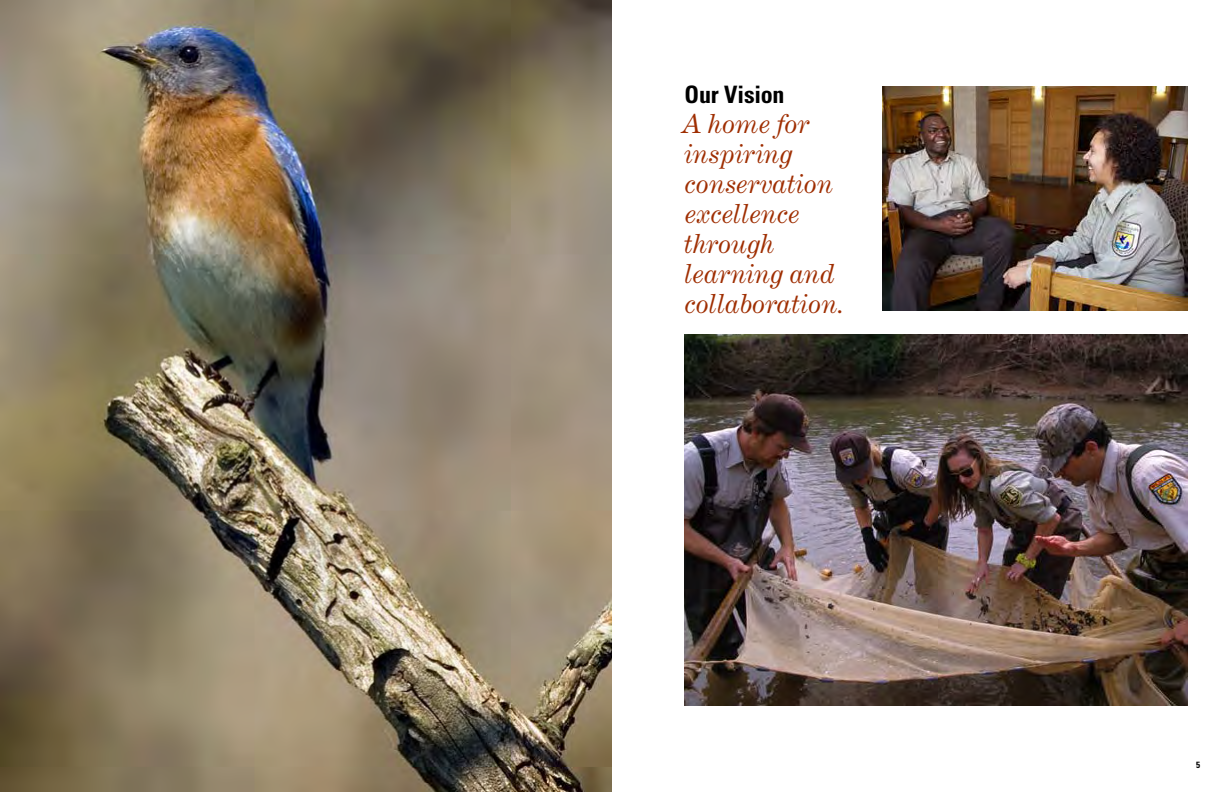
<style>
.page{position:relative;width:1224px;height:792px;background:#fff}
.page>*{position:absolute;margin:0;border:0;box-sizing:border-box;transform-origin:0 0}
.t1{font:italic 26px/30px "Century Expanded LT Std";letter-spacing:-.005em;color:#9f2e02}
.t2{font:700 condensed 24px "Univers LT Std";letter-spacing:-.005em;color:#000}
.t3{font:700 condensed 9px "Univers LT Std";color:#000}
</style>
<div class="page">
<img style="left:0;top:0;width:612px;height:792px">
<img style="left:684px;top:334px;width:504px;height:372px">
<img style="left:883px;top:86px;width:305px;height:225px">
<p class="t2" style="left:684px;top:80px;width:102px">Our Vision</p>
<p class="t1" style="left:681px;top:109px;width:164px">A home for inspiring conservation excellence through learning and collaboration.</p>
<p class="t3" style="left:1196px;top:759px;width:5px">5</p>
</div>
